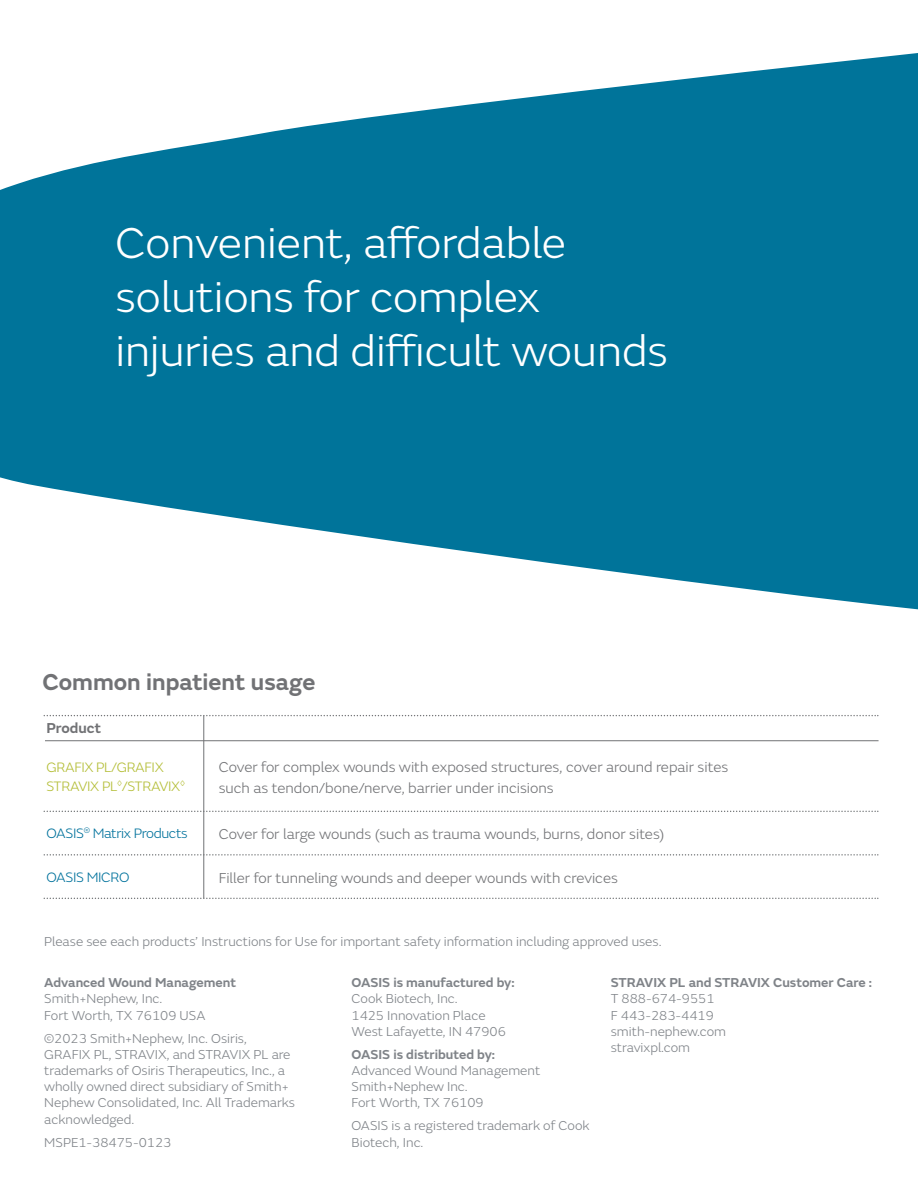
<style>
.page{position:relative;width:918px;height:1188px;background:#fff}
.page>*{position:absolute;margin:0;border:0;box-sizing:border-box;transform-origin:0 0}
.t1{font:300 45px/54px "SN Emeric";color:#fff}
.t2{font:600 24px "SN Emeric";color:#717275}
.t3{font:300 15px/21px "SN Emeric";color:#717275}
.t4{font:600 15px "SN Emeric";color:#717275}
.t5{font:300 14.25px "SN Emeric";letter-spacing:-.025em;color:#b3bd35}
.t6{font:300 14.25px "SN Emeric";letter-spacing:-.025em;color:#00729c}
.t7{font:300 13.5px/16.2px "SN Emeric";color:#7f8388}
.t8{font:600 13.5px "SN Emeric";color:#7f8388}
</style>
<div class="page">
<svg style="left:0;top:53px;width:918px;height:557px;fill:#00749a"></svg>
<svg style="left:44px;top:715px;width:835px;height:1px"></svg>
<hr style="left:45px;top:740px;width:834px;height:1px;background:#717275">
<svg style="left:44px;top:811px;width:835px;height:1px"></svg>
<svg style="left:44px;top:854px;width:835px;height:2px"></svg>
<svg style="left:44px;top:898px;width:835px;height:1px"></svg>
<hr style="left:203px;top:716px;width:1px;height:182px;background:#717275">
<h1 class="t1" style="left:115px;top:216px;width:554px">Convenient, affordable solutions for complex injuries and difficult wounds</h1>
<h2 class="t2" style="left:42px;top:667px;width:274px">Common inpatient usage</h2>
<p class="t4" style="left:46px;top:719px;width:56px">Product</p>
<p class="t5" style="left:46px;top:758px;width:119px">GRAFIX PL/GRAFIX</p>
<p class="t3" style="left:219px;top:756px;width:511px">Cover for complex wounds with exposed structures, cover around repair sites such as tendon/bone/nerve, barrier under incisions</p>
<p class="t3" style="left:219px;top:823px;width:447px">Cover for large wounds (such as trauma wounds, burns, donor sites)</p>
<p class="t3" style="left:219px;top:867px;width:401px">Filler for tunneling wounds and deeper wounds with crevices</p>
<p class="t5" style="left:47px;top:777px;width:140px">STRAVIX PL<sup>◊</sup>/STRAVIX<sup>◊</sup></p>
<p class="t6" style="left:46px;top:825px;width:143px">OASIS<sup>®</sup> Matrix Products</p>
<p class="t6" style="left:46px;top:868px;width:84px">OASIS MICRO</p>
<p class="t7" style="left:44px;top:933px;width:619px">Please see each products’ Instructions for Use for important safety information including approved uses.</p>
<p class="t8" style="left:44px;top:974px;width:193px">Advanced Wound Management</p>
<p class="t7" style="left:44px;top:991px;width:163px">Smith+Nephew, Inc.<br>Fort Worth, TX 76109 USA</p>
<p class="t7" style="left:44px;top:1030px;width:252px">©2023 Smith+Nephew, Inc. Osiris, GRAFIX PL, STRAVIX, and STRAVIX PL are trademarks of Osiris Therapeutics, Inc., a wholly owned direct subsidiary of Smith+ Nephew Consolidated, Inc. All Trademarks acknowledged.</p>
<p class="t7" style="left:44px;top:1134px;width:129px">MSPE1-38475-0123</p>
<p class="t8" style="left:352px;top:974px;width:165px">OASIS is manufactured by:</p>
<p class="t7" style="left:352px;top:991px;width:156px">Cook Biotech, Inc.<br>1425 Innovation Place<br>West Lafayette, IN 47906</p>
<p class="t8" style="left:352px;top:1046px;width:145px">OASIS is distributed by:</p>
<p class="t7" style="left:352px;top:1062px;width:190px">Advanced Wound Management<br>Smith+Nephew Inc.<br>Fort Worth, TX 76109</p>
<p class="t7" style="left:352px;top:1118px;width:240px">OASIS is a registered trademark of Cook<br>Biotech, Inc.</p>
<p class="t8" style="left:611px;top:974px;width:263px">STRAVIX PL and STRAVIX Customer Care :</p>
<p class="t7" style="left:611px;top:991px;width:117px">T 888-674-9551<br>F 443-283-4419 smith-nephew.com stravixpl.com</p>
</div>
